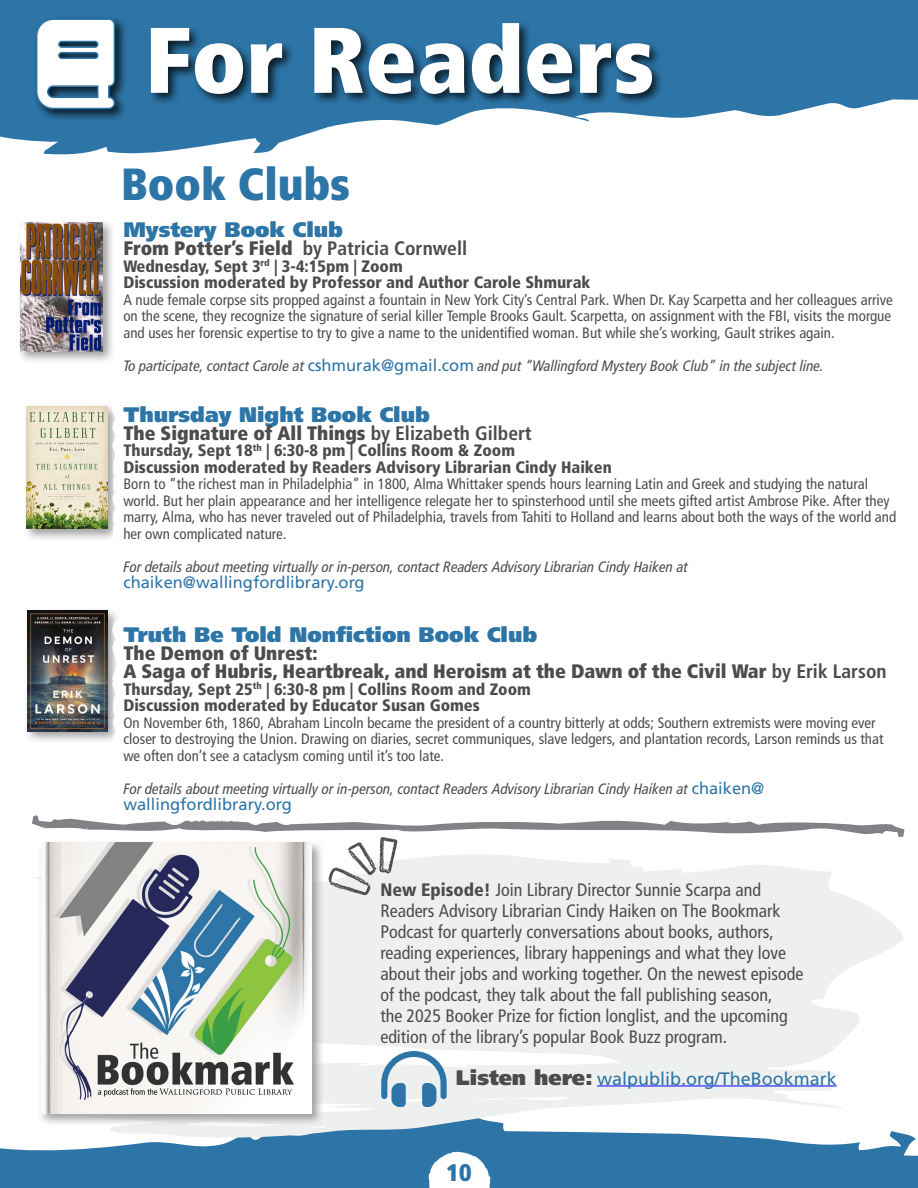
<style>
.page{position:relative;width:918px;height:1188px;background:#fff}
.page>*{position:absolute;margin:0;border:0;box-sizing:border-box;transform-origin:0 0}
.t1{font:93px "Frutiger LT 87 X Blk Cn";color:#fff}
.t2{font:45px "Frutiger LT 87 X Blk Cn";color:#2d75a7}
.t3{font:24px "Frutiger LT 87 X Blk Cn";color:#2d75a7}
.t4{font:21px "Frutiger LT 95 Ult Blk";color:#2d75a7}
.t5{font:19.5px/18px "Frutiger LT 87 X Blk Cn";color:#4c4c4c}
.t6{font:19.5px "Frutiger LT 67 Bd Cn";color:#4c4c4c}
.t7{font:18px/21px "Frutiger LT 57 Cn";color:#4c4c4c}
.t8{font:18px "Frutiger LT 55 Rm";color:#2d75a7}
.t9{font:16.5px/16.5px "Frutiger LT 77 Blk Cn";color:#4c4c4c}
.t10{font:16.5px "Frutiger LT 55 Rm";color:#2d75a7}
.t11{font:15px/16.5px "Frutiger LT 57 Cn";color:#4c4c4c}
.t12{font:15px "Frutiger LT 58 Cn It";color:#4c4c4c}
.s1{font-family:"Frutiger LT 87 X Blk Cn"}
.s2{font-family:"Frutiger LT 55 Rm";font-size:16.5px;color:#2d75a7}
.s3{font-family:"Frutiger LT 67 Bd Cn"}
.s4{font-family:"Frutiger LT 77 Blk Cn"}
.s5{font-family:"Frutiger LT 95 Ult Blk";font-size:21px;color:#4c4c4c}
</style>
<div class="page">
<div style="left:0;top:1140px;width:684px;height:48px;background:#2d75a7"></div>
<img style="left:684px;top:1133px;width:234px;height:55px">
<svg style="left:0;top:0;width:918px;height:155px;fill:#2d75a7"></svg>
<div style="left:148px;top:20px;width:516px;height:87px;background:#000;opacity:.75"></div>
<div style="left:23px;top:403px;width:98px;height:139px;background:#828282;opacity:.75"></div>
<img style="left:26px;top:406px;width:82px;height:123px">
<div style="left:17px;top:219px;width:99px;height:145px;background:#828282;opacity:.75"></div>
<img style="left:20px;top:222px;width:83px;height:129px">
<div style="left:32px;top:15px;width:96px;height:107px;background:#000;opacity:.75"></div>
<svg style="left:35px;top:18px;width:81px;height:92px"></svg>
<svg style="left:429px;top:1152px;width:62px;height:36px"></svg>
<div style="left:24px;top:607px;width:97px;height:137px;background:#828282;opacity:.75"></div>
<img style="left:27px;top:610px;width:81px;height:122px">
<div style="left:112px;top:211px;width:795px;height:614px;background:#fff"></div>
<svg style="left:110px;top:895px;width:793px;height:245px;fill:#eef0f0"></svg>
<div style="left:38px;top:840px;width:287px;height:286px;background:#828282;opacity:.75"></div>
<img style="left:41px;top:895px;width:271px;height:219px">
<hr style="left:597px;top:1086px;width:240px;height:1px;background:#00f">
<svg style="left:32px;top:815px;width:873px;height:80px"></svg>
<svg style="left:381px;top:1051px;width:66px;height:56px"></svg>
<h1 class="t1" style="left:145px;top:4px;width:511px">For Readers</h1>
<h2 class="t2" style="left:121px;top:157px;width:231px">Book Clubs</h2>
<h3 class="t4" style="left:123px;top:217px;width:221px">Mystery Book Club</h3>
<h3 class="t6" style="left:123px;top:237px;width:345px"><span class="s1">From Potter’s Field</span> by Patricia Cornwell</h3>
<p class="t9" style="left:123px;top:258px;width:469px">Wednesday, Sept 3<sup>rd</sup> | 3-4:15pm | Zoom<br>Discussion moderated by Professor and Author Carole Shmurak</p>
<p class="t11" style="left:123px;top:292px;width:771px;text-align:justify">A nude female corpse sits propped against a fountain in New York City’s Central Park. When Dr. Kay Scarpetta and her colleagues arrive on the scene, they recognize the signature of serial killer Temple Brooks Gault. Scarpetta, on assignment with the FBI, visits the morgue and uses her forensic expertise to try to give a name to the unidentified woman. But while she’s working, Gault strikes again.</p>
<p class="t12" style="left:123px;top:357px;width:702px">To participate, contact Carole at <span class="s2">cshmurak@gmail.com</span> and put “Wallingford Mystery Book Club” in the subject line.</p>
<h3 class="t4" style="left:123px;top:402px;width:308px">Thursday Night Book Club</h3>
<h3 class="t5" style="left:123px;top:424px;width:410px">The Signature of All Things <span class="s3">by Elizabeth Gilbert</span></h3>
<p class="t9" style="left:123px;top:442px;width:490px">Thursday, Sept 18<sup>th</sup> | 6:30-8 pm | Collins Room &amp; Zoom<br>Discussion moderated by Readers Advisory Librarian Cindy Haiken</p>
<p class="t11" style="left:123px;top:476px;width:774px">Born to “the richest man in Philadelphia” in 1800, Alma Whittaker spends hours learning Latin and Greek and studying the natural world. But her plain appearance and her intelligence relegate her to spinsterhood until she meets gifted artist Ambrose Pike. After they marry, Alma, who has never traveled out of Philadelphia, travels from Tahiti to Holland and learns about both the ways of the world and her own complicated nature.</p>
<p class="t12" style="left:123px;top:558px;width:566px">For details about meeting virtually or in-person, contact Readers Advisory Librarian Cindy Haiken at</p>
<p class="t10" style="left:123px;top:573px;width:243px">chaiken@wallingfordlibrary.org</p>
<h3 class="t4" style="left:123px;top:622px;width:415px">Truth Be Told Nonfiction Book Club</h3>
<h3 class="t5" style="left:123px;top:644px;width:765px">The Demon of Unrest:<br>A Saga of Hubris, Heartbreak, and Heroism at the Dawn of the Civil War <span class="s3">by Erik Larson</span></h3>
<p class="t9" style="left:123px;top:681px;width:409px">Thursday, Sept 25<sup>th</sup> | 6:30-8 pm | Collins Room and Zoom<br>Discussion moderated by Educator Susan Gomes</p>
<p class="t11" style="left:123px;top:715px;width:762px">On November 6th, 1860, Abraham Lincoln became the president of a country bitterly at odds; Southern extremists were moving ever closer to destroying the Union. Drawing on diaries, secret communiques, slave ledgers, and plantation records, Larson reminds us that we often don’t see a cataclysm coming until it’s too late.</p>
<p class="t12" style="left:123px;top:780px;width:643px">For details about meeting virtually or in-person, contact Readers Advisory Librarian Cindy Haiken at <span class="s2">chaiken@</span></p>
<p class="t10" style="left:123px;top:795px;width:170px">wallingfordlibrary.org</p>
<p class="t7" style="left:380px;top:879px;width:425px"><span class="s4">New Episode!</span> Join Library Director Sunnie Scarpa and Readers Advisory Librarian Cindy Haiken on The Bookmark Podcast for quarterly conversations about books, authors, reading experiences, library happenings and what they love about their jobs and working together. On the newest episode of the podcast, they talk about the fall publishing season,<br>the 2025 Booker Prize for fiction longlist, and the upcoming edition of the library’s popular Book Buzz program.</p>
<p class="t8" style="left:456px;top:1068px;width:382px"><span class="s5">Listen here:</span> walpublib.org/TheBookmark</p>
<h3 class="t3" style="left:447px;top:1158px;width:26px">10</h3>
</div>
